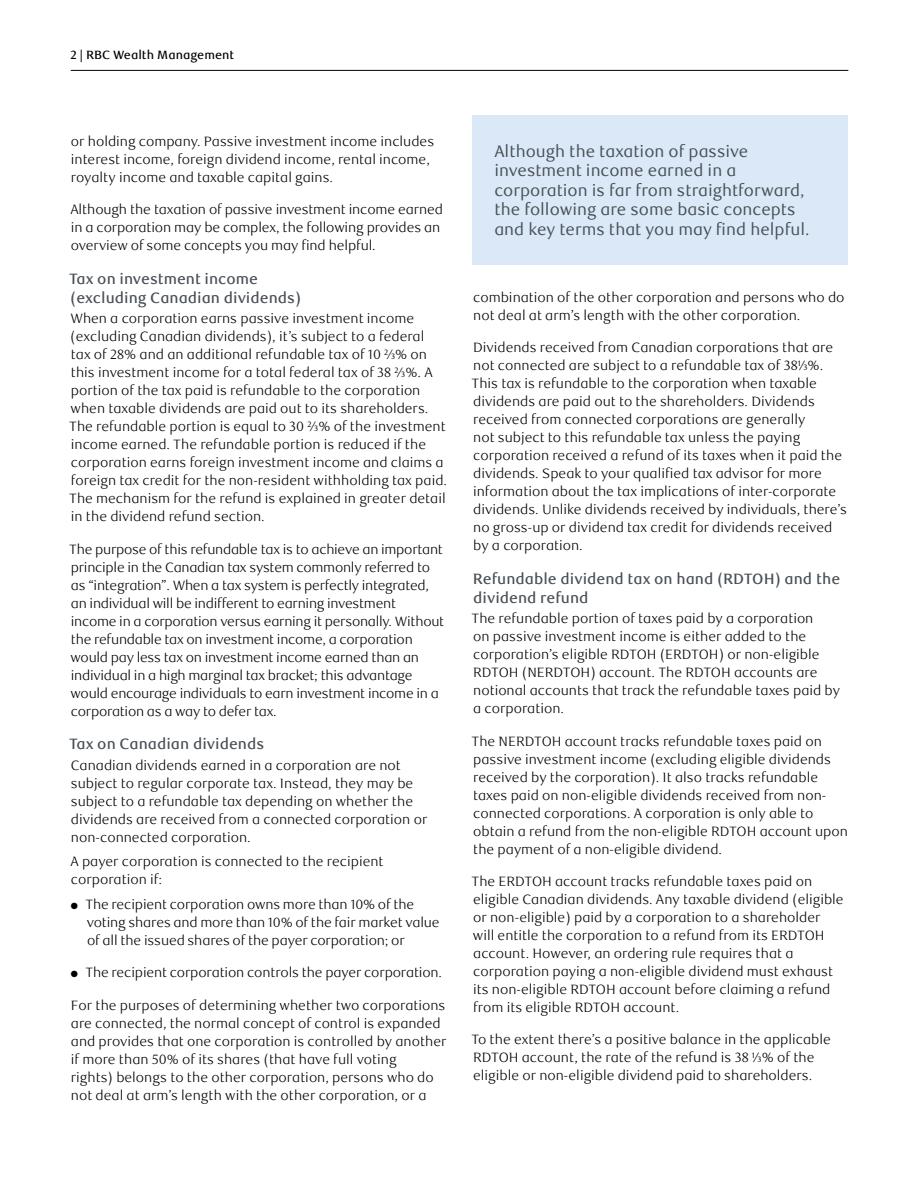
<style>
.page{position:relative;width:918px;height:1188px;background:#fff}
.page>*{position:absolute;margin:0;border:0;box-sizing:border-box;transform-origin:0 0}
.t1{font:16.5px/19.5px "RBC Text";color:#484f55}
._6-Subhead_L1{font:500 15px/19.5px "RBC Text";color:#484f55}
._5-Body_Copy{font:300 13.5px/18px "RBC Text";color:#000}
._5-Body_Copy-2{font:300 13.5px/18px "RBC Text";letter-spacing:-.02em;color:#000}
.t2{font:500 12px "RBC Text";color:#000}
.s1{font-weight:400;font-size:7.8px}
</style>
<div class="page">
<hr style="left:71px;top:70px;width:777px;height:1px;background:#000">
<div style="left:473px;top:115px;width:375px;height:150px;background:#dae8f7"></div>
<p class="t2" style="left:70px;top:47px;width:165px">2 | RBC Wealth Management</p>
<p class="_5-Body_Copy" style="left:71px;top:132px;width:365px">or holding company. Passive investment income includes interest income, foreign dividend income, rental income, royalty income and taxable capital gains.</p>
<p class="_5-Body_Copy" style="left:70px;top:201px;width:374px">Although the taxation of passive investment income earned in a corporation may be complex, the following provides an overview of some concepts you may find helpful.</p>
<h3 class="_6-Subhead_L1" style="left:69px;top:269px;width:234px">Tax on investment income (excluding Canadian dividends)</h3>
<p class="_5-Body_Copy" style="left:69px;top:310px;width:379px">When a corporation earns passive investment income (excluding Canadian dividends), it’s subject to a federal<br>tax of 28% and an additional refundable tax of 10 <sup>2</sup>⁄<span class="s1">3</span>% on this investment income for a total federal tax of 38 <sup>2</sup>⁄<span class="s1">3</span>%. A portion of the tax paid is refundable to the corporation when taxable dividends are paid out to its shareholders.<br>The refundable portion is equal to 30 <sup>2</sup>⁄<span class="s1">3</span>% of the investment income earned. The refundable portion is reduced if the corporation earns foreign investment income and claims a foreign tax credit for the non-resident withholding tax paid.<br>The mechanism for the refund is explained in greater detail in the dividend refund section.</p>
<p class="_5-Body_Copy-2" style="left:69px;top:540px;width:377px">The purpose of this refundable tax is to achieve an important principle in the Canadian tax system commonly referred to as “integration”. When a tax system is perfectly integrated, an individual will be indifferent to earning investment<br>income in a corporation versus earning it personally. Without the refundable tax on investment income, a corporation would pay less tax on investment income earned than an individual in a high marginal tax bracket; this advantage would encourage individuals to earn investment income in a corporation as a way to defer tax.</p>
<h3 class="_6-Subhead_L1" style="left:69px;top:735px;width:197px">Tax on Canadian dividends</h3>
<p class="_5-Body_Copy" style="left:71px;top:756px;width:358px">Canadian dividends earned in a corporation are not subject to regular corporate tax. Instead, they may be subject to a refundable tax depending on whether the dividends are received from a connected corporation or non-connected corporation.</p>
<p class="_5-Body_Copy" style="left:70px;top:853px;width:315px">A payer corporation is connected to the recipient corporation if:</p>
<p class="_5-Body_Copy" style="left:87px;top:896px;width:355px;text-indent:-16px">● The recipient corporation owns more than 10% of the voting shares and more than 10% of the fair market value of all the issued shares of the payer corporation; or</p>
<p class="_5-Body_Copy" style="left:71px;top:964px;width:373px">● The recipient corporation controls the payer corporation.</p>
<p class="_5-Body_Copy" style="left:71px;top:996px;width:377px">For the purposes of determining whether two corporations are connected, the normal concept of control is expanded and provides that one corporation is controlled by another if more than 50% of its shares (that have full voting<br>rights) belongs to the other corporation, persons who do not deal at arm’s length with the other corporation, or a</p>
<p class="t1" style="left:494px;top:142px;width:317px">Although the taxation of passive investment income earned in a corporation is far from straightforward, the following are some basic concepts and key terms that you may find helpful.</p>
<p class="_5-Body_Copy" style="left:473px;top:288px;width:373px">combination of the other corporation and persons who do not deal at arm’s length with the other corporation.</p>
<p class="_5-Body_Copy" style="left:472px;top:339px;width:377px">Dividends received from Canadian corporations that are not connected are subject to a refundable tax of 38<sup>1</sup>⁄<span class="s1">3</span>%.<br>This tax is refundable to the corporation when taxable dividends are paid out to the shareholders. Dividends received from connected corporations are generally<br>not subject to this refundable tax unless the paying corporation received a refund of its taxes when it paid the dividends. Speak to your qualified tax advisor for more information about the tax implications of inter-corporate dividends. Unlike dividends received by individuals, there’s no gross-up or dividend tax credit for dividends received by a corporation.</p>
<h3 class="_6-Subhead_L1" style="left:473px;top:569px;width:369px">Refundable dividend tax on hand (RDTOH) and the dividend refund</h3>
<p class="_5-Body_Copy" style="left:472px;top:610px;width:370px">The refundable portion of taxes paid by a corporation<br>on passive investment income is either added to the corporation’s eligible RDTOH (ERDTOH) or non-eligible RDTOH (NERDTOH) account. The RDTOH accounts are notional accounts that track the refundable taxes paid by a corporation.</p>
<p class="_5-Body_Copy" style="left:472px;top:732px;width:378px">The NERDTOH account tracks refundable taxes paid on passive investment income (excluding eligible dividends received by the corporation). It also tracks refundable taxes paid on non-eligible dividends received from non&shy;connected corporations. A corporation is only able to obtain a refund from the non-eligible RDTOH account upon the payment of a non-eligible dividend.</p>
<p class="_5-Body_Copy" style="left:472px;top:873px;width:374px">The ERDTOH account tracks refundable taxes paid on eligible Canadian dividends. Any taxable dividend (eligible or non-eligible) paid by a corporation to a shareholder will entitle the corporation to a refund from its ERDTOH account. However, an ordering rule requires that a corporation paying a non-eligible dividend must exhaust its non-eligible RDTOH account before claiming a refund from its eligible RDTOH account.</p>
<p class="_5-Body_Copy" style="left:472px;top:1031px;width:361px">To the extent there’s a positive balance in the applicable<br>RDTOH account, the rate of the refund is 38 <sup>1</sup>⁄<span class="s1">3</span>% of the eligible or non-eligible dividend paid to shareholders.</p>
</div>
